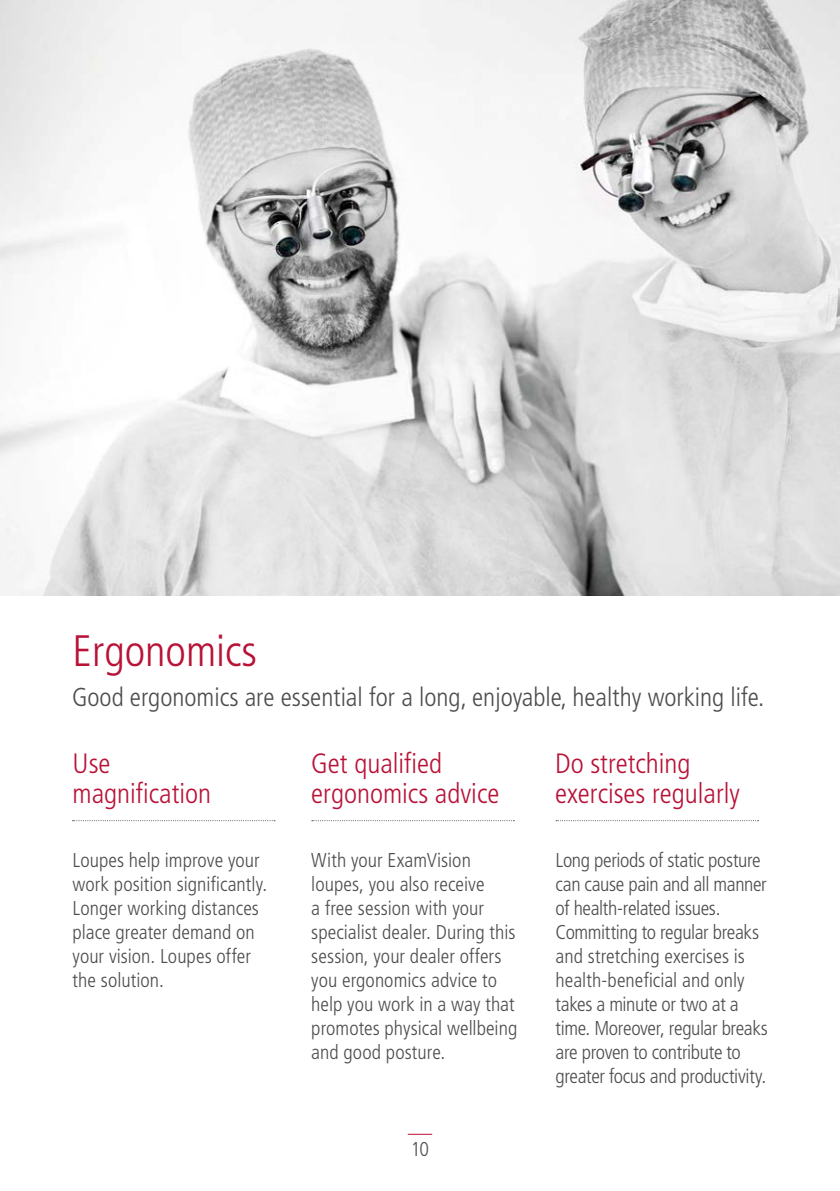
<style>
.page{position:relative;width:840px;height:1191px;background:#fff}
.page>*{position:absolute;margin:0;border:0;box-sizing:border-box;transform-origin:0 0}
.t1{font:300 condensed 44px "Frutiger";color:#b81237}
.t2{font:300 condensed 28px/29.6px "Frutiger";color:#b81237}
.t3{font:300 condensed 26px "Frutiger";color:#4d4d4f}
.t4{font:300 condensed 20px/24px "Frutiger";color:#4d4d4f}
.t5{font:300 condensed 20px/24px "Frutiger";letter-spacing:-.02em;color:#4d4d4f}
</style>
<div class="page">
<svg style="left:407px;top:1134px;width:25px;height:1px"></svg>
<svg style="left:72px;top:820px;width:203px;height:1px"></svg>
<svg style="left:311px;top:820px;width:203px;height:1px"></svg>
<svg style="left:555px;top:820px;width:203px;height:1px"></svg>
<img style="left:0;top:0;width:839px;height:595px">
<h1 class="t1" style="left:72px;top:626px;width:186px">Ergonomics</h1>
<h3 class="t3" style="left:72px;top:682px;width:693px">Good ergonomics are essential for a long, enjoyable, healthy working life.</h3>
<h2 class="t2" style="left:72px;top:749px;width:140px">Use magnification</h2>
<h2 class="t2" style="left:311px;top:749px;width:189px">Get qualified ergonomics advice</h2>
<h2 class="t2" style="left:554px;top:749px;width:186px">Do stretching exercises regularly</h2>
<p class="t4" style="left:72px;top:848px;width:196px">Loupes help improve your work position significantly.<br>Longer working distances place greater demand on your vision. Loupes offer the solution.</p>
<p class="t4" style="left:311px;top:848px;width:207px">With your ExamVision loupes, you also receive<br>a free session with your specialist dealer. During this session, your dealer offers you ergonomics advice to help you work in a way that promotes physical wellbeing and good posture.</p>
<p class="t4" style="left:410px;top:1137px;width:20px">10</p>
<p class="t5" style="left:555px;top:848px;width:214px">Long periods of static posture can cause pain and all manner of health-related issues.<br>Committing to regular breaks and stretching exercises is health-beneficial and only takes a minute or two at a time. Moreover, regular breaks are proven to contribute to greater focus and productivity.</p>
</div>
